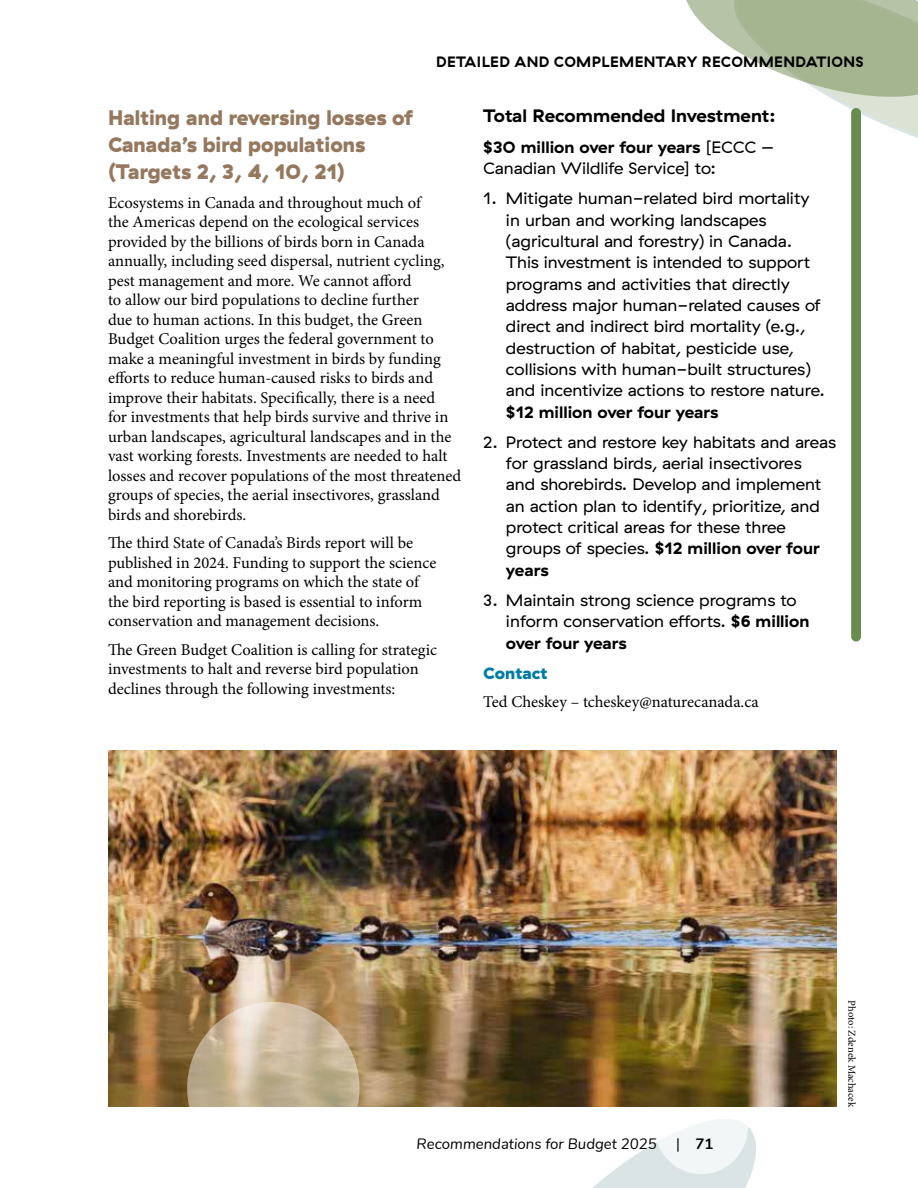
<style>
.page{position:relative;width:918px;height:1188px;background:#fff}
.page>*{position:absolute;margin:0;border:0;box-sizing:border-box;transform-origin:0 0}
.t1{font:900 21px/27.2px "GT Haptik";color:#95785e}
.t2{font:700 18px "GT Haptik";color:#000;scale:1.05 1}
.t3{font:16.5px/19.5px "Minion Pro";color:#000}
.t4{font:16.5px/21.3px "GT Haptik";color:#000;scale:1.05 1}
.t5{font:700 16.5px "GT Haptik";color:#000;scale:1.05 1}
.t6{font:900 16.5px "GT Haptik";color:#007ca4;scale:1.05 1}
.t7{font:700 15px "GT Haptik";letter-spacing:.03em;color:#000}
.t8{font:italic 15px "Nunito";color:#000}
.t9{font:700 15px "Nunito";color:#000}
.t10{font:10.5px "Minion Pro";letter-spacing:-.005em;color:#000}
.s1{font-weight:700}
.s2{font-weight:400}
</style>
<div class="page">
<svg style="left:592px;top:1127px;width:164px;height:61px"></svg>
<div style="left:655px;top:1079px;width:93px;height:95px;background:#f3f6f6;border-radius:50%"></div>
<svg style="left:686px;top:0;width:232px;height:138px"></svg>
<div style="left:851px;top:108px;width:10px;height:534px;background:#678c4d;border-radius:5px"></div>
<img style="left:108px;top:751px;width:729px;height:356px">
<svg style="left:187px;top:1002px;width:173px;height:172px"></svg>
<p class="t7" style="left:436px;top:53px;width:429px">DETAILED AND COMPLEMENTARY RECOMMENDATIONS</p>
<p class="t1" style="left:108px;top:104px;width:307px">Halting and reversing losses of<br>Canada’s bird populations (Targets 2, 3, 4, 10, 21)</p>
<p class="t3" style="left:108px;top:193px;width:355px">Ecosystems in Canada and throughout much of<br>the Americas depend on the ecological services provided by the billions of birds born in Canada annually, including seed dispersal, nutrient cycling, pest management and more. We cannot afford<br>to allow our bird populations to decline further<br>due to human actions. In this budget, the Green Budget Coalition urges the federal government to make a meaningful investment in birds by funding efforts to reduce human-caused risks to birds and improve their habitats. Specifically, there is a need<br>for investments that help birds survive and thrive in urban landscapes, agricultural landscapes and in the vast working forests. Investments are needed to halt losses and recover populations of the most threatened groups of species, the aerial insectivores, grassland birds and shorebirds.</p>
<p class="t3" style="left:108px;top:533px;width:330px">The third State of Canada’s Birds report will be published in 2024. Funding to support the science and monitoring programs on which the state of the bird reporting is based is essential to inform conservation and management decisions.</p>
<p class="t3" style="left:108px;top:640px;width:331px">The Green Budget Coalition is calling for strategic investments to halt and reverse bird population declines through the following investments:</p>
<p class="t2" style="left:483px;top:105px;width:280px">Total Recommended Investment:</p>
<p class="t4" style="left:483px;top:137px;width:278px"><span class="s1">$30 million over four years</span> [ECCC –<br>Canadian Wildlife Service] to:</p>
<p class="t4" style="left:506px;top:188px;width:305px;text-indent:-23px">1. Mitigate human-related bird mortality in urban and working landscapes (agricultural and forestry) in Canada.<br>This investment is intended to support programs and activities that directly address major human-related causes of direct and indirect bird mortality (e.g., destruction of habitat, pesticide use, collisions with human-built structures) and incentivize actions to restore nature.</p>
<p class="t5" style="left:506px;top:401px;width:204px">$12 million over four years</p>
<p class="t4" style="left:506px;top:432px;width:316px;text-indent:-23px">2. Protect and restore key habitats and areas for grassland birds, aerial insectivores<br>and shorebirds. Develop and implement an action plan to identify, prioritize, and protect critical areas for these three groups of species. <span class="s1">$12 million over four years</span></p>
<p class="t4" style="left:506px;top:590px;width:291px;text-indent:-23px">3. Maintain strong science programs to inform conservation efforts. <span class="s1">$6 million over four years</span></p>
<p class="t6" style="left:483px;top:662px;width:63px">Contact</p>
<p class="t3" style="left:483px;top:692px;width:277px">Ted Cheskey – tcheskey@naturecanada.ca</p>
<p class="t8" style="left:417px;top:1134px;width:242px">Recommendations for Budget 2025</p>
<p class="t9" style="left:676px;top:1134px;width:39px"><span class="s2">|</span> 71</p>
<p class="t10" style="left:859px;top:1000px;width:108px;rotate:90deg">Photo: Zdenek Machacek</p>
</div>
